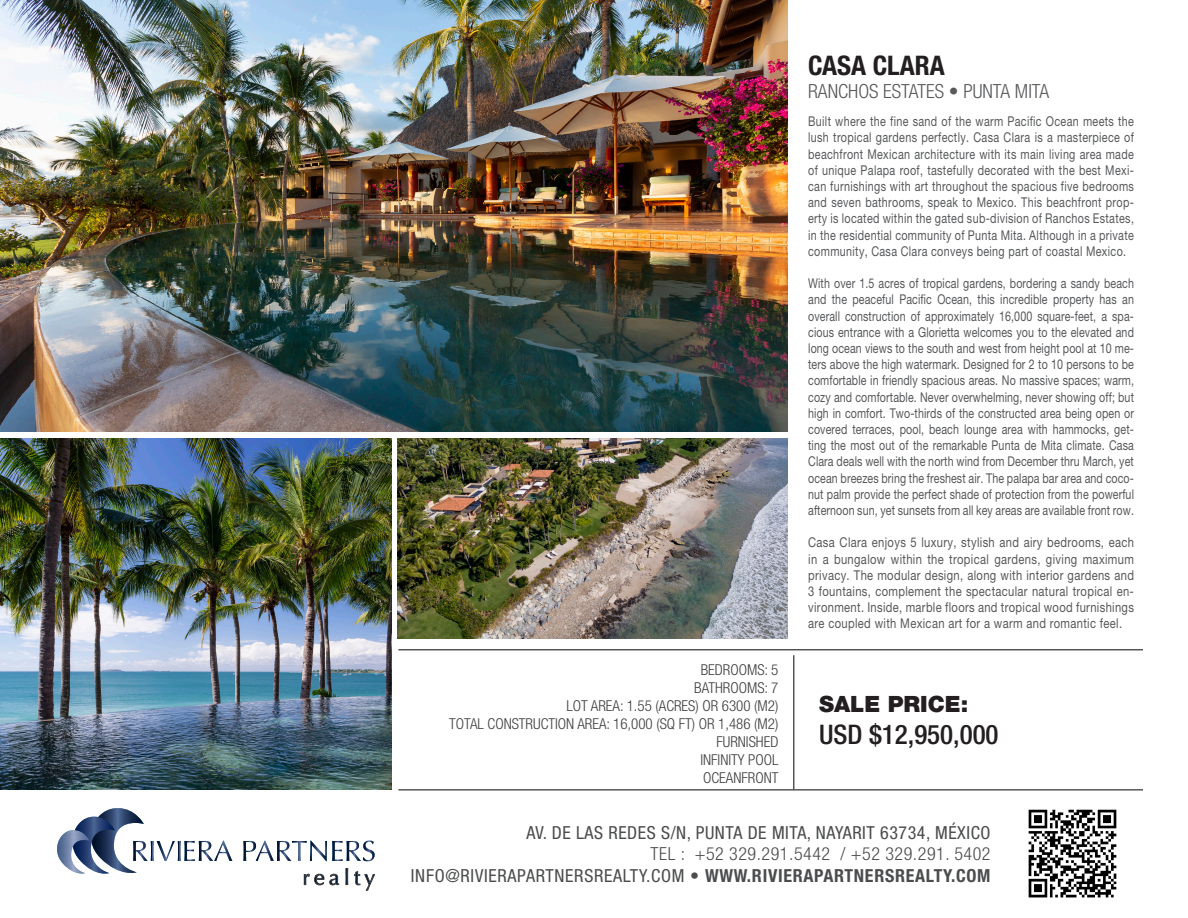
<style>
.page{position:relative;width:1188px;height:918px;background:#fff}
.page>*{position:absolute;margin:0;border:0;box-sizing:border-box;transform-origin:0 0}
.t1{font:500 condensed 27px "Helvetica Neue LT Pro";color:#231f20}
.t2{font:700 condensed 27px "Helvetica Neue LT Pro";color:#231f20}
.t3{font:900 22.5px "Helvetica Neue LT Pro";color:#231f20}
.t4{font:300 condensed 19.5px "Helvetica Neue LT Pro";color:#57585a}
.t5{font:condensed 18px "Helvetica Neue LT Pro";letter-spacing:.03em;color:#4b4c4d}
.t6{font:300 condensed 18px "Helvetica Neue LT Pro";letter-spacing:.03em;color:#4b4c4d}
.t7{font:300 condensed 15px "Helvetica Neue LT Pro";color:#3e3e3f}
.t8{font:13.5px/16.2px "Helvetica Neue LT Pro";letter-spacing:.03em;color:#57585a;text-align:justify;scale:.79 1}
.t9{font:13.5px/16.2px "Helvetica Neue LT Pro";letter-spacing:.03em;color:#57585a;text-align:justify;scale:.8 1}
.t10{font:13.5px/16.2px "Helvetica Neue LT Pro";letter-spacing:.03em;color:#57585a;text-align:justify;scale:.83 1}
.s1{font-weight:700}
</style>
<div class="page">
<img style="left:1028px;top:809px;width:89px;height:89px">
<hr style="left:398px;top:649px;width:745px;height:1px;background:#231f20">
<hr style="left:398px;top:789px;width:745px;height:1px;background:#231f20">
<hr style="left:793px;top:655px;width:1px;height:134px;background:#231f20">
<svg style="left:243px;top:841px;width:132px;height:20px"></svg>
<svg style="left:304px;top:874px;width:5px;height:11px"></svg>
<svg style="left:315px;top:874px;width:9px;height:11px"></svg>
<svg style="left:330px;top:874px;width:9px;height:11px"></svg>
<svg style="left:346px;top:868px;width:2px;height:17px"></svg>
<svg style="left:354px;top:871px;width:21px;height:19px"></svg>
<svg style="left:57px;top:808px;width:175px;height:66px"></svg>
<img style="left:0;top:0;width:788px;height:432px">
<img style="left:0;top:438px;width:392px;height:351px">
<img style="left:398px;top:438px;width:390px;height:201px">
<p class="t7" style="left:701px;top:661px;width:79px">BEDROOMS: 5</p>
<p class="t7" style="left:694px;top:679px;width:86px">BATHROOMS: 7</p>
<p class="t7" style="left:566px;top:697px;width:213px">LOT AREA: 1.55 (ACRES) OR 6300 (M2)</p>
<p class="t7" style="left:449px;top:715px;width:331px">TOTAL CONSTRUCTION AREA: 16,000 (SQ FT) OR 1,486 (M2)</p>
<p class="t7" style="left:717px;top:733px;width:63px">FURNISHED</p>
<p class="t7" style="left:700px;top:751px;width:79px">INFINITY POOL</p>
<p class="t7" style="left:703px;top:769px;width:77px">OCEANFRONT</p>
<p class="t2" style="left:808px;top:49px;width:138px">CASA CLARA</p>
<p class="t4" style="left:808px;top:80px;width:243px">RANCHOS ESTATES • PUNTA MITA</p>
<p class="t9" style="left:808px;top:113px;width:409px">Built where the fine sand of the warm Pacific Ocean meets the lush tropical gardens perfectly. Casa Clara is a masterpiece of beachfront Mexican architecture with its main living area made of unique Palapa roof, tastefully decorated with the best Mexi&shy;can furnishings with art throughout the spacious five bedrooms and seven bathrooms, speak to Mexico. This beachfront prop&shy;erty is located within the gated sub-division of Ranchos Estates, in the residential community of Punta Mita. Although in a private community, Casa Clara conveys being part of coastal Mexico.</p>
<p class="t8" style="left:808px;top:275px;width:414px">With over 1.5 acres of tropical gardens, bordering a sandy beach and the peaceful Pacific Ocean, this incredible property has an overall construction of approximately 16,000 square-feet, a spa&shy;cious entrance with a Glorietta welcomes you to the elevated and long ocean views to the south and west from height pool at 10 me&shy;ters above the high watermark. Designed for 2 to 10 persons to be comfortable in friendly spacious areas. No massive spaces; warm, cozy and comfortable. Never overwhelming, never showing off; but high in comfort. Two-thirds of the constructed area being open or covered terraces, pool, beach lounge area with hammocks, get&shy;ting the most out of the remarkable Punta de Mita climate. Casa Clara deals well with the north wind from December thru March, yet ocean breezes bring the freshest air. The palapa bar area and coco&shy;nut palm provide the perfect shade of protection from the powerful afternoon sun, yet sunsets from all key areas are available front row.</p>
<p class="t10" style="left:808px;top:534px;width:394px">Casa Clara enjoys 5 luxury, stylish and airy bedrooms, each in a bungalow within the tropical gardens, giving maximum privacy. The modular design, along with interior gardens and 3 fountains, complement the spectacular natural tropical en&shy;vironment. Inside, marble floors and tropical wood furnishings are coupled with Mexican art for a warm and romantic feel.</p>
<p class="t3" style="left:819px;top:690px;width:151px">SALE PRICE:</p>
<p class="t1" style="left:819px;top:718px;width:181px">USD $12,950,000</p>
<p class="t5" style="left:526px;top:822px;width:466px">AV. DE LAS REDES S/N, PUNTA DE MITA, NAYARIT 63734, MÉXICO</p>
<p class="t6" style="left:651px;top:844px;width:341px">TEL : +52 329.291.5442 / +52 329.291. 5402</p>
<p class="t5" style="left:411px;top:865px;width:581px">INFO@RIVIERAPARTNERSREALTY.COM <span class="s1">• WWW.RIVIERAPARTNERSREALTY.COM</span></p>
</div>
